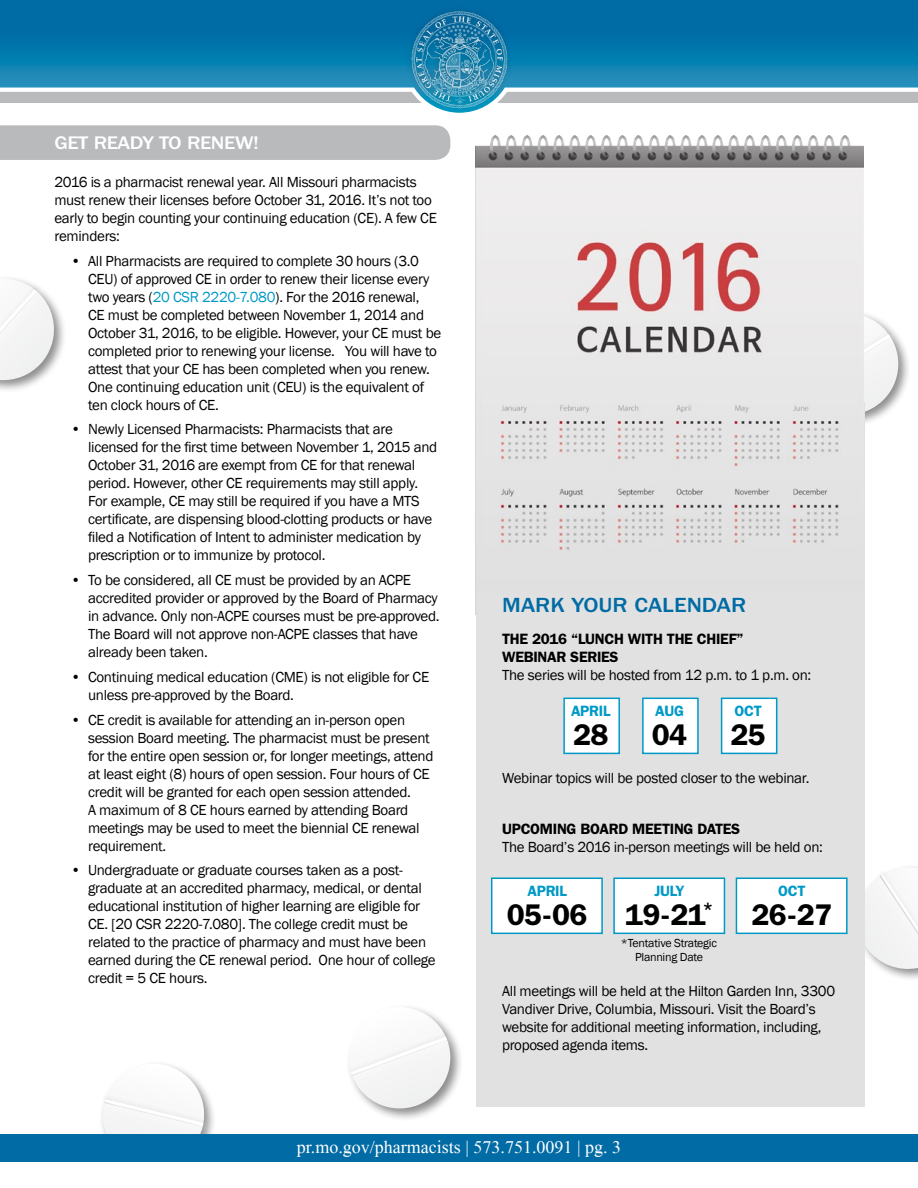
<style>
.page{position:relative;width:918px;height:1188px;background:#fff}
.page>*{position:absolute;margin:0;border:0;box-sizing:border-box;transform-origin:0 0}
.t1{font:600 30px "ITC Franklin Gothic Std";letter-spacing:-.02em;color:#000}
.t2{font:500 21.15px "ITC Franklin Gothic Std";color:#006ba5;scale:1.11 1}
.t3{font:500 18.9px "ITC Franklin Gothic Std";letter-spacing:-.02em;color:#fff;scale:1.11 1}
.t4{font:18px "Mongolian Baiti";color:#fff}
.t5{font:15px/18px "Franklin Gothic";letter-spacing:-.02em;color:#000}
.t6{font:600 15px/18px "ITC Franklin Gothic Std";letter-spacing:-.02em;color:#000}
.t7{font:600 15px "ITC Franklin Gothic Std";letter-spacing:-.02em;color:#0099c6}
.t8{font:12px/14.4px "Franklin Gothic";letter-spacing:-.02em;color:#000;text-align:center}
.s1{color:#0099c6}
</style>
<div class="page">
<div style="left:853px;top:863px;width:65px;height:119px;background:#000;opacity:.45"></div>
<svg style="left:865px;top:863px;width:53px;height:113px"></svg>
<svg style="left:864px;top:314px;width:42px;height:108px"></svg>
<div style="left:476px;top:403px;width:389px;height:704px;background:#e1e1e1"></div>
<img style="left:476px;top:135px;width:388px;height:240px">
<img style="left:476px;top:375px;width:388px;height:176px">
<div style="left:0;top:125px;width:450px;height:35px;background:#b8babc"></div>
<svg style="left:102px;top:1064px;width:112px;height:70px"></svg>
<div style="left:345px;top:1003px;width:119px;height:119px;background:#000;opacity:.45"></div>
<svg style="left:345px;top:1007px;width:117px;height:108px"></svg>
<svg style="left:0;top:0;width:918px;height:103px"></svg>
<div style="left:403px;top:2px;width:112px;height:113px;background:#000;opacity:.33"></div>
<img style="left:410px;top:10px;width:99px;height:99px">
<div style="left:0;top:1134px;width:918px;height:27px;background:#006ba5"></div>
<div style="left:0;top:275px;width:67px;height:118px;background:#000;opacity:.45"></div>
<svg style="left:0;top:275px;width:60px;height:108px"></svg>
<div style="left:642px;top:698px;width:57px;height:56px;background:#fff;border:2px solid #0099c6"></div>
<div style="left:563px;top:698px;width:57px;height:56px;background:#fff;border:2px solid #0099c6"></div>
<div style="left:721px;top:698px;width:56px;height:56px;background:#fff;border:2px solid #0099c6"></div>
<div style="left:491px;top:878px;width:112px;height:56px;background:#fff;border:2px solid #0099c6"></div>
<div style="left:613px;top:878px;width:112px;height:56px;background:#fff;border:2px solid #0099c6"></div>
<div style="left:736px;top:878px;width:112px;height:56px;background:#fff;border:2px solid #0099c6"></div>
<p class="t3" style="left:54px;top:132px;width:186px">GET READY TO RENEW!</p>
<p class="t5" style="left:54px;top:173px;width:384px">2016 is a pharmacist renewal year. All Missouri pharmacists must renew their licenses before October 31, 2016. It’s not too early to begin counting your continuing education (CE). A few CE reminders:</p>
<p class="t5" style="left:88px;top:252px;width:355px;text-indent:-17px">• All Pharmacists are required to complete 30 hours (3.0<br>CEU) of approved CE in order to renew their license every two years (<span class="s1">20 CSR 2220-7.080</span>). For the 2016 renewal,<br>CE must be completed between November 1, 2014 and October 31, 2016, to be eligible. However, your CE must be completed prior to renewing your license. You will have to attest that your CE has been completed when you renew.<br>One continuing education unit (CEU) is the equivalent of ten clock hours of CE.</p>
<p class="t5" style="left:88px;top:421px;width:351px;text-indent:-17px">• Newly Licensed Pharmacists: Pharmacists that are licensed for the first time between November 1, 2015 and October 31, 2016 are exempt from CE for that renewal period. However, other CE requirements may still apply.<br>For example, CE may still be required if you have a MTS certificate, are dispensing blood-clotting products or have filed a Notification of Intent to administer medication by prescription or to immunize by protocol.</p>
<p class="t5" style="left:88px;top:572px;width:353px;text-indent:-17px">• To be considered, all CE must be provided by an ACPE accredited provider or approved by the Board of Pharmacy in advance. Only non-ACPE courses must be pre-approved.<br>The Board will not approve non-ACPE classes that have already been taken.</p>
<p class="t5" style="left:88px;top:668px;width:343px;text-indent:-17px">• Continuing medical education (CME) is not eligible for CE unless pre-approved by the Board.</p>
<p class="t5" style="left:88px;top:711px;width:347px;text-indent:-17px">• CE credit is available for attending an in-person open session Board meeting. The pharmacist must be present for the entire open session or, for longer meetings, attend at least eight (8) hours of open session. Four hours of CE credit will be granted for each open session attended.<br>A maximum of 8 CE hours earned by attending Board meetings may be used to meet the biennial CE renewal requirement.</p>
<p class="t5" style="left:88px;top:862px;width:349px;text-indent:-17px">• Undergraduate or graduate courses taken as a post&shy;graduate at an accredited pharmacy, medical, or dental educational institution of higher learning are eligible for CE. [20 CSR 2220-7.080]. The college credit must be related to the practice of pharmacy and must have been earned during the CE renewal period. One hour of college credit = 5 CE hours.</p>
<h2 class="t2" style="left:502px;top:594px;width:221px">MARK YOUR CALENDAR</h2>
<p class="t6" style="left:502px;top:630px;width:243px">THE 2016 “LUNCH WITH THE CHIEF”<br>WEBINAR SERIES</p>
<p class="t5" style="left:502px;top:666px;width:311px">The series will be hosted from 12 p.m. to 1 p.m. on:</p>
<p class="t7" style="left:571px;top:702px;width:41px">APRIL</p>
<h1 class="t1" style="left:573px;top:717px;width:37px">28</h1>
<p class="t7" style="left:655px;top:702px;width:30px">AUG</p>
<h1 class="t1" style="left:652px;top:717px;width:37px">04</h1>
<p class="t7" style="left:735px;top:702px;width:29px">OCT</p>
<h1 class="t1" style="left:731px;top:717px;width:37px">25</h1>
<p class="t5" style="left:502px;top:770px;width:309px">Webinar topics will be posted closer to the webinar.</p>
<p class="t6" style="left:502px;top:820px;width:240px">UPCOMING BOARD MEETING DATES</p>
<p class="t5" style="left:502px;top:838px;width:322px">The Board’s 2016 in-person meetings will be held on:</p>
<p class="t7" style="left:527px;top:882px;width:41px">APRIL</p>
<h1 class="t1" style="left:507px;top:897px;width:82px">05 - 06</h1>
<p class="t7" style="left:654px;top:882px;width:32px">JULY</p>
<h1 class="t1" style="left:625px;top:897px;width:90px">19 - 21<sup>*</sup></h1>
<p class="t8" style="left:621px;top:936px;width:98px">*Tentative Strategic<br>Planning Date</p>
<p class="t7" style="left:778px;top:882px;width:29px">OCT</p>
<h1 class="t1" style="left:752px;top:897px;width:82px">26 - 27</h1>
<p class="t5" style="left:502px;top:982px;width:335px">All meetings will be held at the Hilton Garden Inn, 3300<br>Vandiver Drive, Columbia, Missouri. Visit the Board’s website for additional meeting information, including, proposed agenda items.</p>
<p class="t4" style="left:297px;top:1137px;width:326px">pr.mo.gov/pharmacists | 573.751.0091 | pg. 3</p>
</div>
